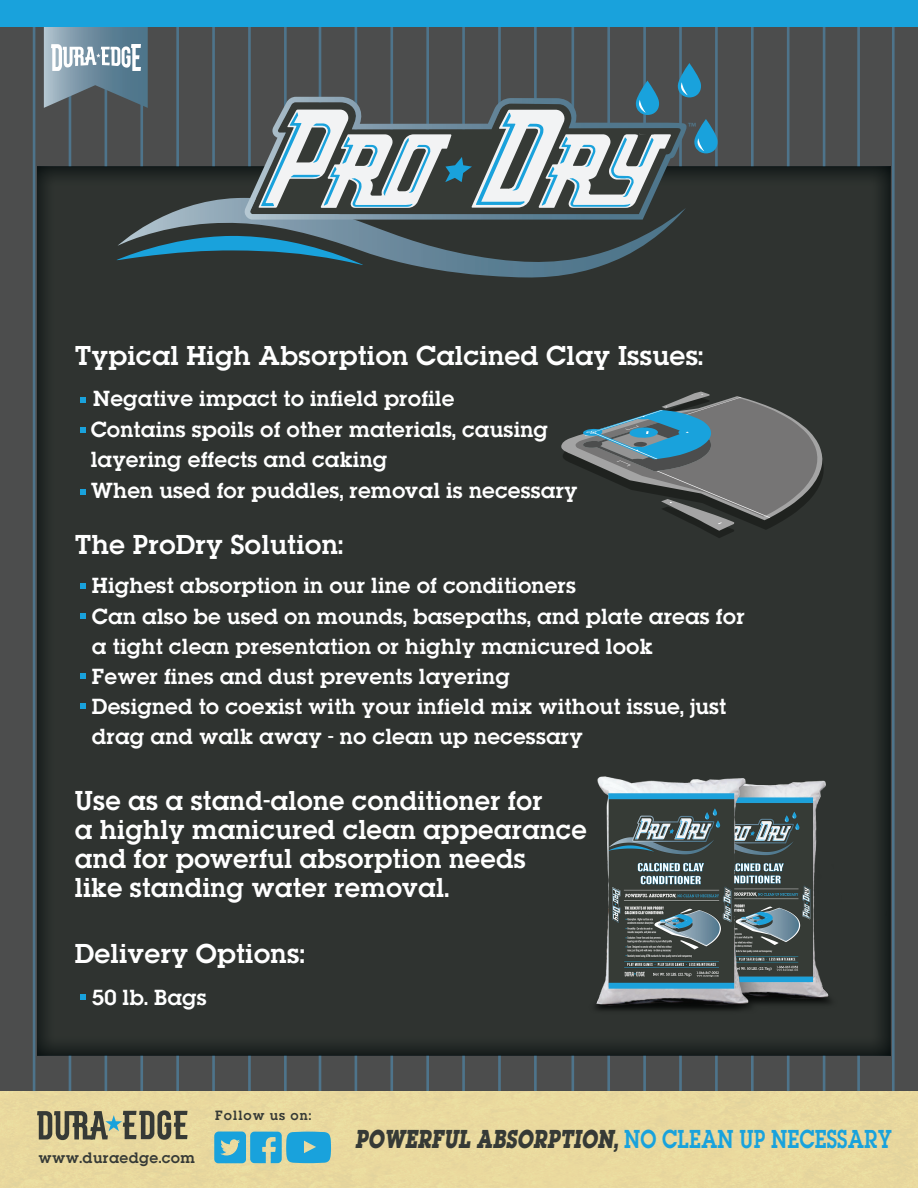
<style>
.page{position:relative;width:918px;height:1188px;background:#fff}
.page>*{position:absolute;margin:0;border:0;box-sizing:border-box;transform-origin:0 0}
.t1{font:24.3px/29.2px "Lubalin Demi";color:#fff}
.t2{font:italic 700 22.65px "Lubalin";color:#363a36;scale:.8 1}
.t3{font:19.5px/30.5px "Lubalin Demi";color:#fff}
.t4{font:13.5px "Lubalin Demi";letter-spacing:.02em;color:#363a36}
.t5{font:13.5px "Myriad Pro";color:#527a8f}
.t6{font:12px "Lubalin Demi";letter-spacing:.08em;color:#363a36}
.s1{font-family:"Lubalin Demi";font-weight:400;font-style:normal;font-size:23.1px;color:#19a2dc}
</style>
<div class="page">
<div style="left:0;top:26px;width:918px;height:1066px;background:#4c4d4d"></div>
<hr style="left:572px;top:24px;width:2px;height:1163px;background:#4e748b">
<hr style="left:607px;top:24px;width:3px;height:1163px;background:#4e748b">
<hr style="left:643px;top:24px;width:3px;height:1163px;background:#4e748b">
<hr style="left:679px;top:24px;width:3px;height:1163px;background:#4e748b">
<hr style="left:715px;top:24px;width:3px;height:1163px;background:#4e748b">
<hr style="left:751px;top:24px;width:3px;height:1163px;background:#4e748b">
<hr style="left:787px;top:24px;width:3px;height:1163px;background:#4e748b">
<hr style="left:823px;top:24px;width:2px;height:1163px;background:#4e748b">
<hr style="left:857px;top:24px;width:3px;height:1163px;background:#4e748b">
<hr style="left:892px;top:24px;width:3px;height:1163px;background:#4e748b">
<hr style="left:33px;top:24px;width:2px;height:1163px;background:#4e748b">
<hr style="left:69px;top:24px;width:2px;height:1163px;background:#4e748b">
<hr style="left:105px;top:24px;width:2px;height:1163px;background:#4e748b">
<hr style="left:140px;top:24px;width:3px;height:1163px;background:#4e748b">
<hr style="left:176px;top:24px;width:3px;height:1163px;background:#4e748b">
<hr style="left:212px;top:24px;width:3px;height:1163px;background:#4e748b">
<hr style="left:248px;top:24px;width:3px;height:1163px;background:#4e748b">
<hr style="left:284px;top:24px;width:3px;height:1163px;background:#4e748b">
<hr style="left:319px;top:24px;width:2px;height:1163px;background:#4e748b">
<hr style="left:355px;top:24px;width:2px;height:1163px;background:#4e748b">
<hr style="left:390px;top:24px;width:3px;height:1163px;background:#4e748b">
<hr style="left:426px;top:24px;width:3px;height:1163px;background:#4e748b">
<hr style="left:462px;top:24px;width:3px;height:1163px;background:#4e748b">
<hr style="left:498px;top:24px;width:3px;height:1163px;background:#4e748b">
<hr style="left:534px;top:24px;width:3px;height:1163px;background:#4e748b">
<svg style="left:44px;top:26px;width:104px;height:82px"></svg>
<div style="left:0;top:0;width:918px;height:26px;background:#19a2dc"></div>
<div style="left:37px;top:163px;width:855px;height:895px;background:#2f3330"></div>
<div style="left:0;top:1092px;width:918px;height:95px;background:#ead99e"></div>
<img style="left:51px;top:45px;width:89px;height:25px">
<svg style="left:214px;top:1132px;width:117px;height:31px;background:#47aece"></svg>
<svg style="left:561px;top:392px;width:263px;height:146px"></svg>
<svg style="left:80px;top:584px;width:6px;height:5px"></svg>
<svg style="left:80px;top:614px;width:6px;height:5px"></svg>
<svg style="left:80px;top:674px;width:6px;height:5px"></svg>
<svg style="left:80px;top:398px;width:6px;height:5px"></svg>
<svg style="left:80px;top:428px;width:6px;height:5px"></svg>
<svg style="left:80px;top:489px;width:6px;height:5px"></svg>
<svg style="left:80px;top:704px;width:6px;height:5px"></svg>
<svg style="left:80px;top:995px;width:6px;height:5px"></svg>
<svg style="left:37px;top:1110px;width:151px;height:30px;background:#8e8b6d"></svg>
<svg style="left:131px;top:198px;width:544px;height:80px"></svg>
<svg style="left:244px;top:97px;width:443px;height:123px"></svg>
<svg style="left:258px;top:81px;width:413px;height:127px"></svg>
<svg style="left:694px;top:119px;width:24px;height:35px"></svg>
<svg style="left:677px;top:63px;width:24px;height:35px"></svg>
<svg style="left:117px;top:235px;width:246px;height:30px"></svg>
<img style="left:472px;top:722px;width:423px;height:330px">
<p class="t5" style="left:688px;top:120px;width:10px">™</p>
<p class="t1" style="left:75px;top:340px;width:630px">Typical High Absorption Calcined Clay Issues:</p>
<p class="t3" style="left:91px;top:384px;width:459px">Negative impact to infield profile<br>Contains spoils of other materials, causing</p>
<p class="t3" style="left:91px;top:444px;width:298px">layering effects and caking</p>
<p class="t3" style="left:91px;top:476px;width:489px">When used for puddles, removal is necessary</p>
<p class="t1" style="left:75px;top:529px;width:270px">The ProDry Solution:</p>
<p class="t3" style="left:92px;top:570px;width:654px">Highest absorption in our line of conditioners<br>Can also be used on mounds, basepaths, and plate areas for</p>
<p class="t3" style="left:92px;top:631px;width:562px">a tight clean presentation or highly manicured look</p>
<p class="t3" style="left:92px;top:661px;width:636px">Fewer fines and dust prevents layering<br>Designed to coexist with your infield mix without issue, just</p>
<p class="t3" style="left:92px;top:721px;width:493px">drag and walk away - no clean up necessary</p>
<p class="t1" style="left:75px;top:785px;width:514px">Use as a stand-alone conditioner for<br>a highly manicured clean appearance and for powerful absorption needs<br>like standing water removal.</p>
<p class="t1" style="left:75px;top:939px;width:231px">Delivery Options:</p>
<p class="t3" style="left:92px;top:982px;width:116px">50 lb. Bags</p>
<p class="t4" style="left:39px;top:1148px;width:158px">www.duraedge.com</p>
<p class="t6" style="left:215px;top:1106px;width:98px">Follow us on:</p>
<p class="t2" style="left:355px;top:1122px;width:673px">POWERFUL ABSORPTION, <span class="s1">NO CLEAN UP NECESSARY</span></p>
</div>
